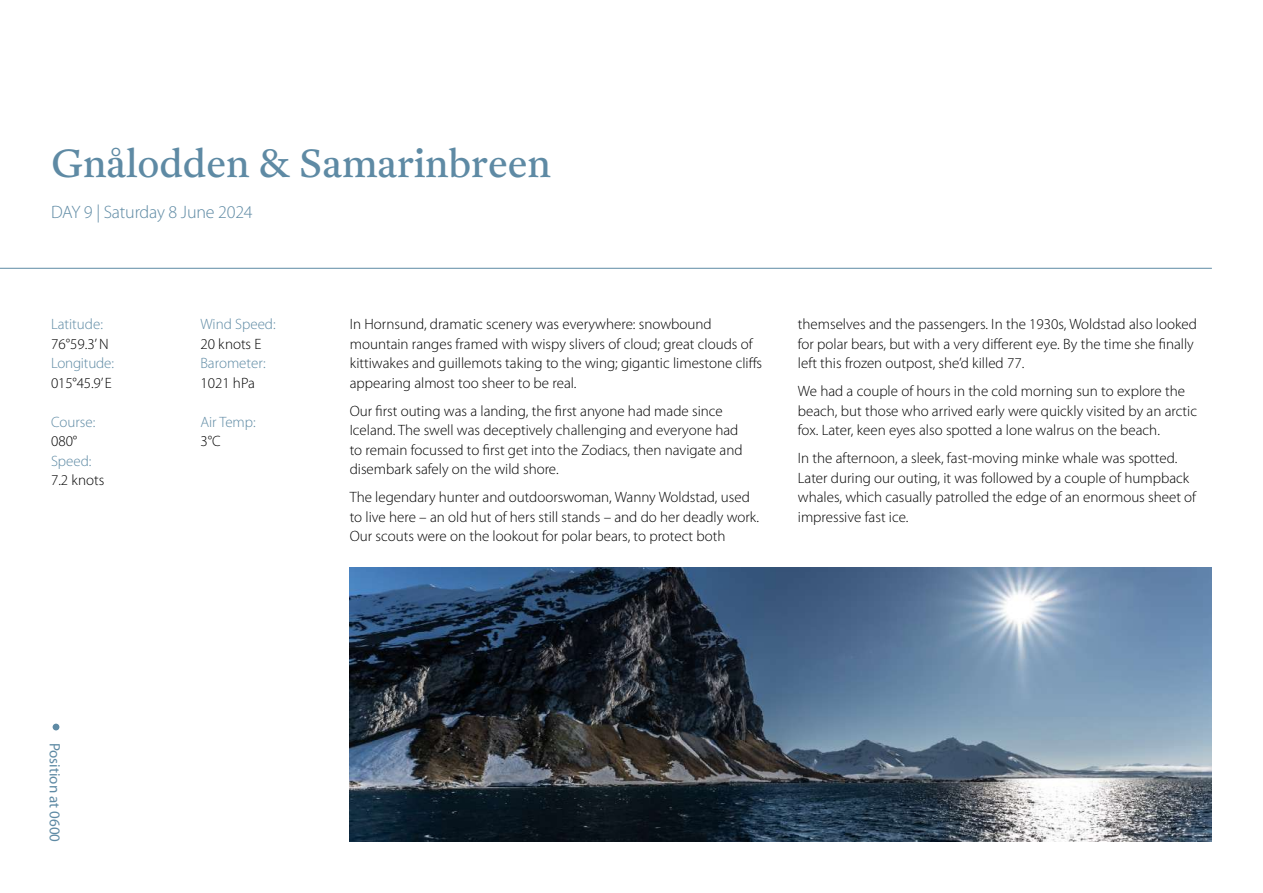
<style>
.page{position:relative;width:1263px;height:893px;background:#fff}
.page>*{position:absolute;margin:0;border:0;box-sizing:border-box;transform-origin:0 0}
.t1{font:39px "Antwerp";color:#5e8aa4}
.t2{font:300 18px "Myriad Pro";letter-spacing:-.01em;color:#5e8aa4}
.t3{font:300 15px/19.5px "Myriad Pro";color:#000}
.t4{font:300 15px "Myriad Pro";color:#5e8aa4}
.t5{font:15px "Myriad Pro";color:#5e8aa4}
</style>
<div class="page">
<img style="left:350px;top:567px;width:862px;height:275px">
<hr style="left:0;top:268px;width:1211px;height:1px;background:#5e8aa4">
<svg style="left:53px;top:724px;width:6px;height:6px"></svg>
<h1 class="t1" style="left:51px;top:137px;width:501px">Gnålodden &amp; Samarinbreen</h1>
<p class="t2" style="left:51px;top:202px;width:203px">DAY 9 | Saturday 8 June 2024</p>
<p class="t4" style="left:51px;top:316px;width:53px">Latitude:</p>
<p class="t3" style="left:51px;top:334px;width:59px">76°59.3’ N</p>
<p class="t4" style="left:51px;top:355px;width:64px">Longitude:</p>
<p class="t3" style="left:51px;top:373px;width:62px">015°45.9’ E</p>
<p class="t4" style="left:51px;top:413px;width:46px">Course:</p>
<p class="t3" style="left:51px;top:432px;width:28px">080°</p>
<p class="t4" style="left:51px;top:452px;width:42px">Speed:</p>
<p class="t3" style="left:51px;top:471px;width:55px">7.2 knots</p>
<p class="t4" style="left:200px;top:316px;width:77px">Wind Speed:</p>
<p class="t3" style="left:200px;top:334px;width:63px">20 knots E</p>
<p class="t4" style="left:200px;top:355px;width:67px">Barometer:</p>
<p class="t3" style="left:200px;top:373px;width:56px">1021 hPa</p>
<p class="t4" style="left:200px;top:413px;width:57px">Air Temp:</p>
<p class="t3" style="left:200px;top:432px;width:22px">3°C</p>
<p class="t3" style="left:350px;top:315px;width:414px">In Hornsund, dramatic scenery was everywhere: snowbound mountain ranges framed with wispy slivers of cloud; great clouds of kittiwakes and guillemots taking to the wing; gigantic limestone cliffs appearing almost too sheer to be real.</p>
<p class="t3" style="left:350px;top:401px;width:394px">Our first outing was a landing, the first anyone had made since Iceland. The swell was deceptively challenging and everyone had to remain focussed to first get into the Zodiacs, then navigate and disembark safely on the wild shore.</p>
<p class="t3" style="left:350px;top:488px;width:411px">The legendary hunter and outdoorswoman, Wanny Woldstad, used to live here – an old hut of hers still stands – and do her deadly work.<br>Our scouts were on the lookout for polar bears, to protect both</p>
<p class="t3" style="left:798px;top:315px;width:401px">themselves and the passengers. In the 1930s, Woldstad also looked for polar bears, but with a very different eye. By the time she finally left this frozen outpost, she’d killed 77.</p>
<p class="t3" style="left:798px;top:382px;width:401px">We had a couple of hours in the cold morning sun to explore the beach, but those who arrived early were quickly visited by an arctic fox. Later, keen eyes also spotted a lone walrus on the beach.</p>
<p class="t3" style="left:798px;top:449px;width:400px">In the afternoon, a sleek, fast-moving minke whale was spotted.<br>Later during our outing, it was followed by a couple of humpback whales, which casually patrolled the edge of an enormous sheet of impressive fast ice.</p>
<p class="t5" style="left:64px;top:742px;width:101px;rotate:90deg">Position at 0600</p>
</div>
